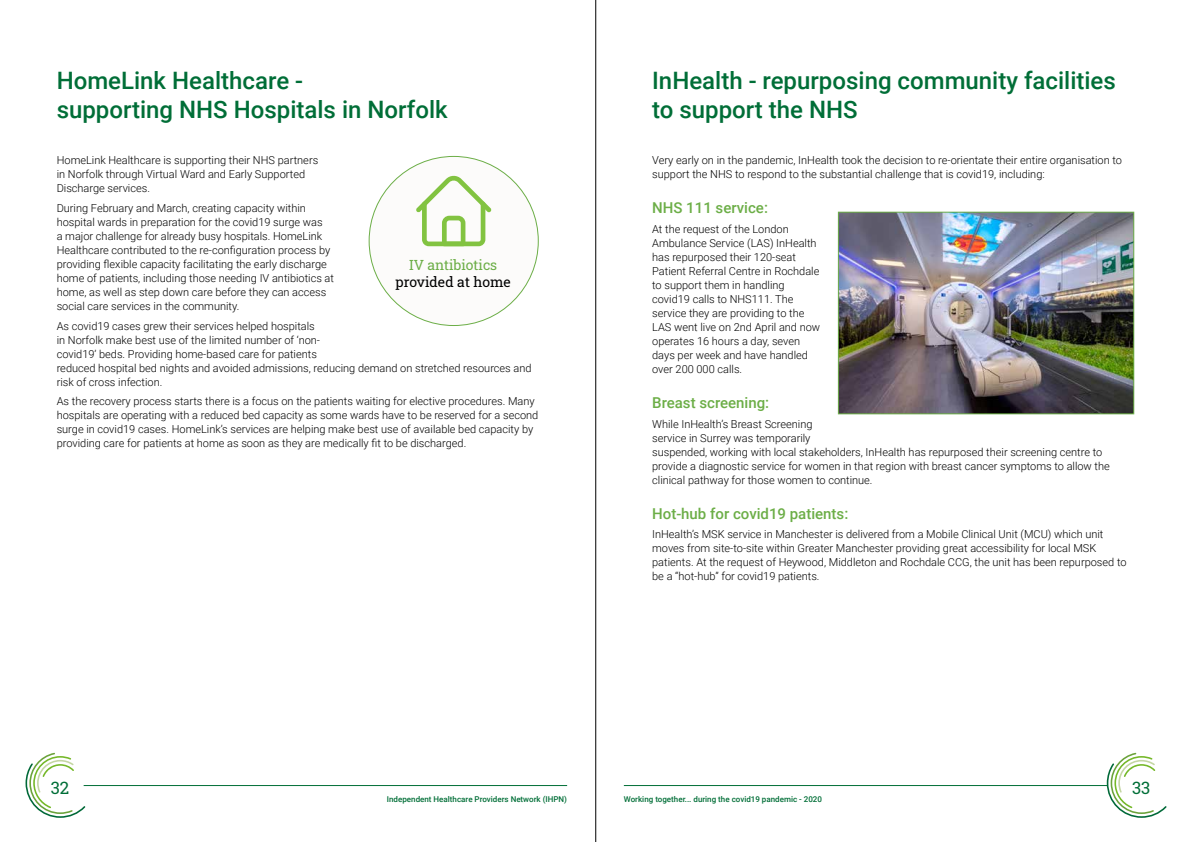
<style>
.page{position:relative;width:1191px;height:842px;background:#fff}
.page>*{position:absolute;margin:0;border:0;box-sizing:border-box;transform-origin:0 0}
.t1{font:500 24px/28.8px "Roboto";color:#006e37}
.t2{font:17px "Roboto Slab";color:#006e37}
.t3{font:500 15px "Roboto";color:#6cae47}
.t4{font:14px "Roboto Slab";color:#000}
.t5{font:14px "Roboto Slab";color:#6cae47}
.t6{font:300 11px/14px "Roboto";color:#000}
.t7{font:500 8px "Roboto";color:#006e37}
</style>
<div class="page">
<svg style="left:1106px;top:753px;width:60px;height:65px"></svg>
<hr style="left:624px;top:785px;width:483px;height:1px;background:#006e37">
<svg style="left:26px;top:753px;width:59px;height:65px"></svg>
<hr style="left:84px;top:785px;width:483px;height:1px;background:#006e37">
<div style="left:369px;top:156px;width:169px;height:169px;background:#fcfbfa;border-radius:50%"></div>
<svg style="left:416px;top:175px;width:75px;height:71px"></svg>
<hr style="left:595px;top:0;width:1px;height:842px;background:#000">
<img style="left:840px;top:214px;width:292px;height:198px">
<div style="left:838px;top:212px;width:296px;height:202px;border:1px solid #6cae47"></div>
<h1 class="t1" style="left:57px;top:65px;width:392px">HomeLink Healthcare -<br>supporting NHS Hospitals in Norfolk</h1>
<p class="t6" style="left:57px;top:153px;width:263px">HomeLink Healthcare is supporting their NHS partners in Norfolk through Virtual Ward and Early Supported<br>Discharge services.</p>
<p class="t6" style="left:57px;top:201px;width:279px">During February and March, creating capacity within hospital wards in preparation for the covid19 surge was<br>a major challenge for already busy hospitals. HomeLink Healthcare contributed to the re-configuration process by providing flexible capacity facilitating the early discharge home of patients, including those needing IV antibiotics at home, as well as step down care before they can access social care services in the community.</p>
<p class="t6" style="left:57px;top:318px;width:476px">As covid19 cases grew their services helped hospitals<br>in Norfolk make best use of the limited number of ‘non-<br>covid19’ beds. Providing home-based care for patients<br>reduced hospital bed nights and avoided admissions, reducing demand on stretched resources and risk of cross infection.</p>
<p class="t6" style="left:57px;top:394px;width:483px">As the recovery process starts there is a focus on the patients waiting for elective procedures. Many hospitals are operating with a reduced bed capacity as some wards have to be reserved for a second surge in covid19 cases. HomeLink’s services are helping make best use of available bed capacity by providing care for patients at home as soon as they are medically fit to be discharged.</p>
<p class="t5" style="left:409px;top:255px;width:90px">IV antibiotics</p>
<p class="t4" style="left:395px;top:272px;width:117px">provided at home</p>
<h1 class="t1" style="left:652px;top:65px;width:465px">InHealth - repurposing community facilities to support the NHS</h1>
<p class="t6" style="left:652px;top:153px;width:471px">Very early on in the pandemic, InHealth took the decision to re-orientate their entire organisation to support the NHS to respond to the substantial challenge that is covid19, including:</p>
<h3 class="t3" style="left:652px;top:197px;width:117px">NHS 111 service:</h3>
<p class="t6" style="left:652px;top:222px;width:169px">At the request of the London<br>Ambulance Service (LAS) InHealth has repurposed their 120-seat<br>Patient Referral Centre in Rochdale to support them in handling covid19 calls to NHS111. The service they are providing to the<br>LAS went live on 2nd April and now operates 16 hours a day, seven days per week and have handled over 200 000 calls.</p>
<h3 class="t3" style="left:652px;top:392px;width:119px">Breast screening:</h3>
<p class="t6" style="left:652px;top:416px;width:459px">While InHealth’s Breast Screening<br>service in Surrey was temporarily<br>suspended, working with local stakeholders, InHealth has repurposed their screening centre to provide a diagnostic service for women in that region with breast cancer symptoms to allow the clinical pathway for those women to continue.</p>
<h3 class="t3" style="left:652px;top:503px;width:198px">Hot-hub for covid19 patients:</h3>
<p class="t6" style="left:652px;top:527px;width:476px">InHealth’s MSK service in Manchester is delivered from a Mobile Clinical Unit (MCU) which unit moves from site-to-site within Greater Manchester providing great accessibility for local MSK patients. At the request of Heywood, Middleton and Rochdale CCG, the unit has been repurposed to be a “hot-hub” for covid19 patients.</p>
<h2 class="t2" style="left:51px;top:776px;width:20px">32</h2>
<h2 class="t2" style="left:1132px;top:776px;width:20px">33</h2>
<p class="t7" style="left:387px;top:794px;width:182px">Independent Healthcare Providers Network (IHPN)</p>
<p class="t7" style="left:624px;top:794px;width:200px">Working together... during the covid19 pandemic - 2020</p>
</div>
